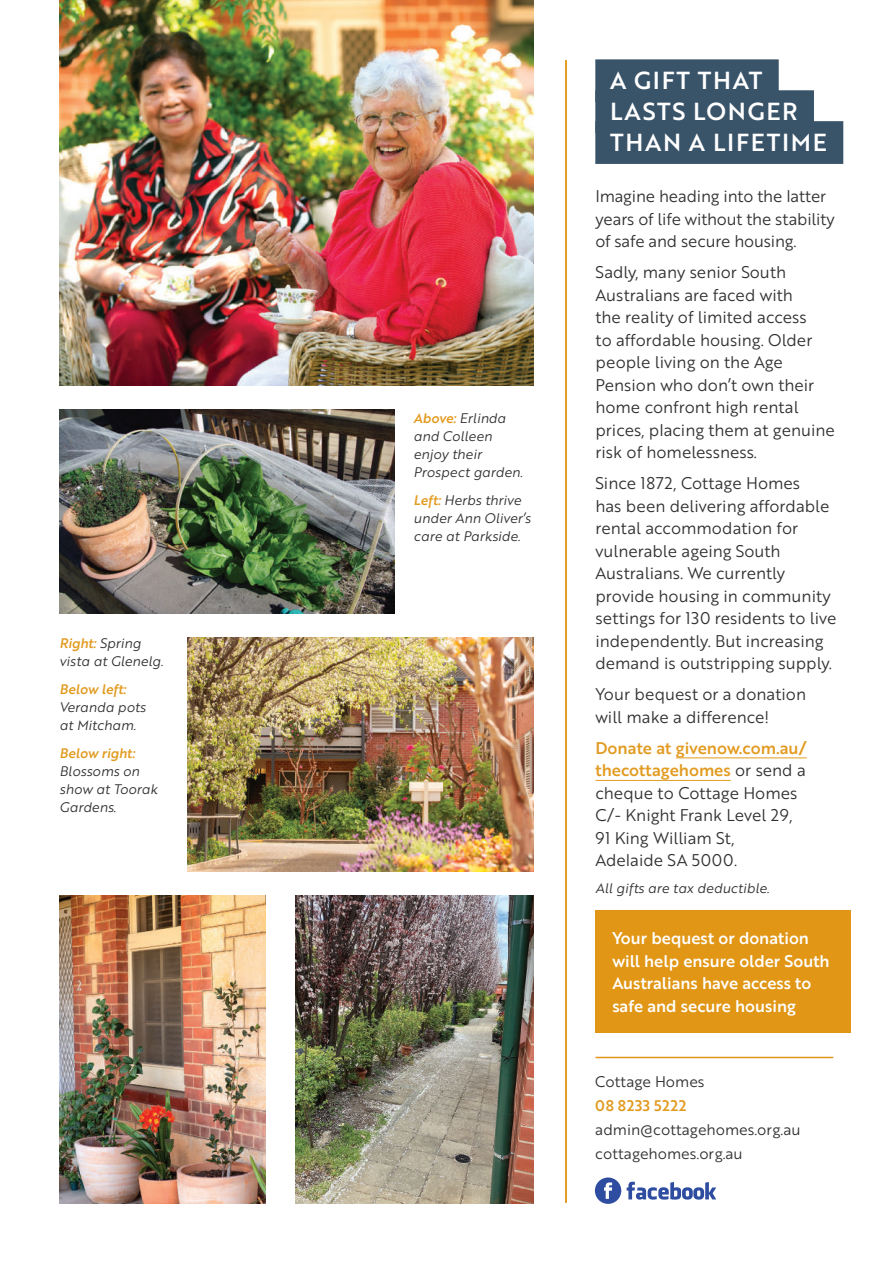
<style>
.page{position:relative;width:893px;height:1263px;background:#fff}
.page>*{position:absolute;margin:0;border:0;box-sizing:border-box;transform-origin:0 0}
.t1{font:500 24px/30.9px "Brother 1816";letter-spacing:.07em;color:#fff}
.t2{font:16.5px/22.5px "Brother 1816";color:#312f30}
.t3{font:500 16.5px/22.5px "Brother 1816";color:#fff}
.t4{font:15px/24px "Brother 1816";color:#312f30}
.t5{font:500 15px "Brother 1816";letter-spacing:.04em;color:#e29b21}
.t6{font:italic 13.5px/18px "Brother 1816";color:#312f30}
.t7{font:italic 500 13.5px "Brother 1816";color:#e29b21}
.s1{font-weight:500;color:#e29b21}
</style>
<div class="page">
<svg style="left:627px;top:1182px;width:89px;height:17px"></svg>
<div style="left:595px;top:1177px;width:26px;height:27px;background:#2e4da0;border-radius:50%"></div>
<svg style="left:604px;top:1182px;width:8px;height:17px"></svg>
<hr style="left:596px;top:1057px;width:237px;height:1px;background:#e19715">
<hr style="left:676px;top:758px;width:131px;height:1px;background:#e29b21">
<hr style="left:595px;top:780px;width:136px;height:1px;background:#e29b21">
<hr style="left:565px;top:61px;width:2px;height:1141px;background:#e19715">
<div style="left:595px;top:59px;width:184px;height:43px;background:#395369"></div>
<div style="left:595px;top:90px;width:219px;height:43px;background:#395369"></div>
<div style="left:595px;top:121px;width:248px;height:43px;background:#395369"></div>
<div style="left:595px;top:910px;width:255px;height:123px;background:#e19715"></div>
<img style="left:60px;top:410px;width:334px;height:204px">
<img style="left:187px;top:638px;width:347px;height:234px">
<img style="left:296px;top:895px;width:238px;height:309px">
<img style="left:60px;top:895px;width:206px;height:308px">
<img style="left:60px;top:0;width:474px;height:386px">
<p class="t6" style="left:60px;top:634px;width:105px"><span class="s1">Right:</span> Spring vista at Glenelg.</p>
<p class="t7" style="left:60px;top:679px;width:68px">Below left:</p>
<p class="t6" style="left:60px;top:698px;width:88px">Veranda pots at Mitcham.</p>
<p class="t7" style="left:60px;top:743px;width:77px">Below right:</p>
<p class="t6" style="left:60px;top:762px;width:100px">Blossoms on show at Toorak<br>Gardens.</p>
<p class="t6" style="left:414px;top:408px;width:111px"><span class="s1">Above:</span> Erlinda and Colleen enjoy their<br>Prospect garden.</p>
<p class="t6" style="left:414px;top:490px;width:119px"><span class="s1">Left:</span> Herbs thrive under Ann Oliver’s care at Parkside.</p>
<h1 class="t1" style="left:610px;top:64px;width:218px">A GIFT THAT<br>LASTS LONGER<br>THAN A LIFETIME</h1>
<p class="t2" style="left:595px;top:184px;width:241px">Imagine heading into the latter years of life without the stability of safe and secure housing.</p>
<p class="t2" style="left:595px;top:260px;width:241px">Sadly, many senior South<br>Australians are faced with<br>the reality of limited access<br>to affordable housing. Older people living on the Age<br>Pension who don’t own their home confront high rental prices, placing them at genuine risk of homelessness.</p>
<p class="t2" style="left:595px;top:471px;width:243px">Since 1872, Cottage Homes<br>has been delivering affordable rental accommodation for vulnerable ageing South<br>Australians. We currently provide housing in community settings for 130 residents to live independently. But increasing demand is outstripping supply.</p>
<p class="t2" style="left:595px;top:682px;width:212px">Your bequest or a donation will make a difference!</p>
<p class="t2" style="left:595px;top:736px;width:213px"><span class="s1">Donate at givenow.com.au/ thecottagehomes</span> or send a cheque to Cottage Homes<br>C/- Knight Frank Level 29,<br>91 King William St,<br>Adelaide SA 5000.</p>
<p class="t6" style="left:595px;top:878px;width:175px">All gifts are tax deductible.</p>
<p class="t3" style="left:612px;top:926px;width:219px">Your bequest or donation will help ensure older South<br>Australians have access to safe and secure housing</p>
<p class="t4" style="left:595px;top:1069px;width:111px">Cottage Homes</p>
<p class="t5" style="left:595px;top:1094px;width:93px">08 8233 5222</p>
<p class="t4" style="left:595px;top:1117px;width:207px">admin@cottagehomes.org.au cottagehomes.org.au</p>
</div>
